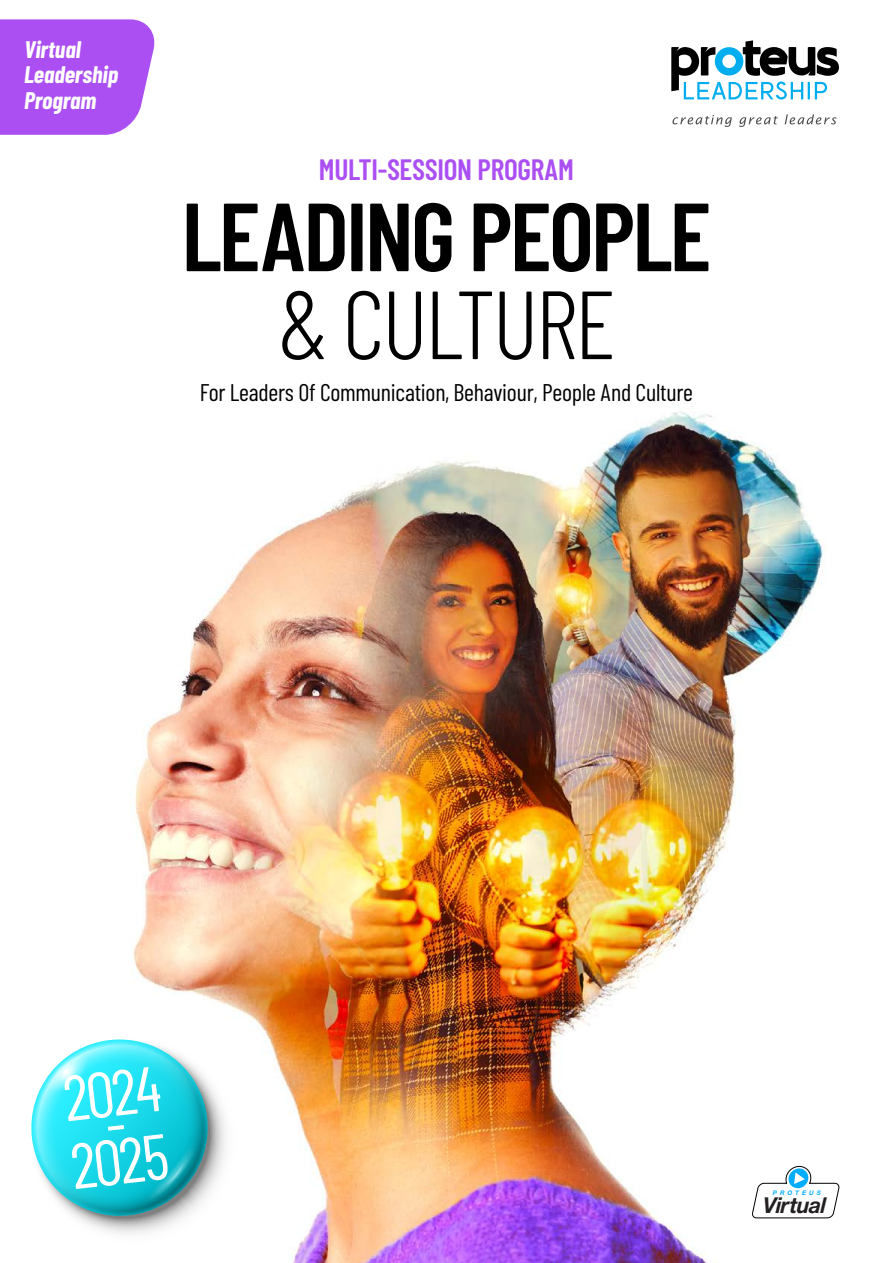
<style>
.page{position:relative;width:893px;height:1263px;background:#fff}
.page>*{position:absolute;margin:0;border:0;box-sizing:border-box;transform-origin:0 0}
.t1{font:600 96.6px "Barlow Condensed";letter-spacing:-.03em;color:#000}
.t2{font:300 96.6px "Barlow Condensed";letter-spacing:-.03em;color:#000}
.t3{font:64.05px "Barlow Condensed";color:#fff}
.t4{font:600 29.55px "Barlow Condensed";letter-spacing:-.01em;color:#ab4ff3}
.t5{font:24.15px "Barlow Condensed";letter-spacing:-.01em;color:#000}
.subheading{font:italic 700 24px/25.5px "Barlow Condensed";color:#fff}
.t6{font:italic 700 21.9px "Helvetica Neue LT Std";letter-spacing:-.03em;color:#231f20}
.t7{font:italic 700 6.3px "Helvetica Neue LT Std";letter-spacing:.5em;color:#00adff}
</style>
<div class="page">
<img style="left:130px;top:412px;width:699px;height:851px">
<svg style="left:671px;top:40px;width:168px;height:60px"></svg>
<svg style="left:672px;top:115px;width:60px;height:12px"></svg>
<svg style="left:739px;top:116px;width:39px;height:11px"></svg>
<svg style="left:785px;top:114px;width:51px;height:10px"></svg>
<svg style="left:752px;top:1166px;width:88px;height:52px"></svg>
<svg style="left:83px;top:1034px;width:168px;height:224px"></svg>
<svg style="left:0;top:19px;width:155px;height:116px;background:#b15cf3"></svg>
<svg style="left:31px;top:1039px;width:182px;height:182px"></svg>
<p class="subheading" style="left:24px;top:36px;width:96px">Virtual<br>Leadership<br>Program</p>
<p class="t4" style="left:319px;top:151px;width:257px">MULTI-SESSION PROGRAM</p>
<p class="t1" style="left:181px;top:176px;width:531px">LEADING PEOPLE</p>
<p class="t2" style="left:277px;top:264px;width:340px">&amp; CULTURE</p>
<p class="t5" style="left:200px;top:377px;width:495px">For Leaders Of Communication, Behaviour, People And Culture</p>
<p class="t3" style="left:58px;top:1059px;width:99px;rotate:-7deg">2024</p>
<p class="t3" style="left:66px;top:1127px;width:100px;rotate:-7deg">2025</p>
<p class="t7" style="left:773px;top:1189px;width:50px">PROTEUS</p>
<p class="t6" style="left:763px;top:1192px;width:64px">Virtual</p>
</div>
